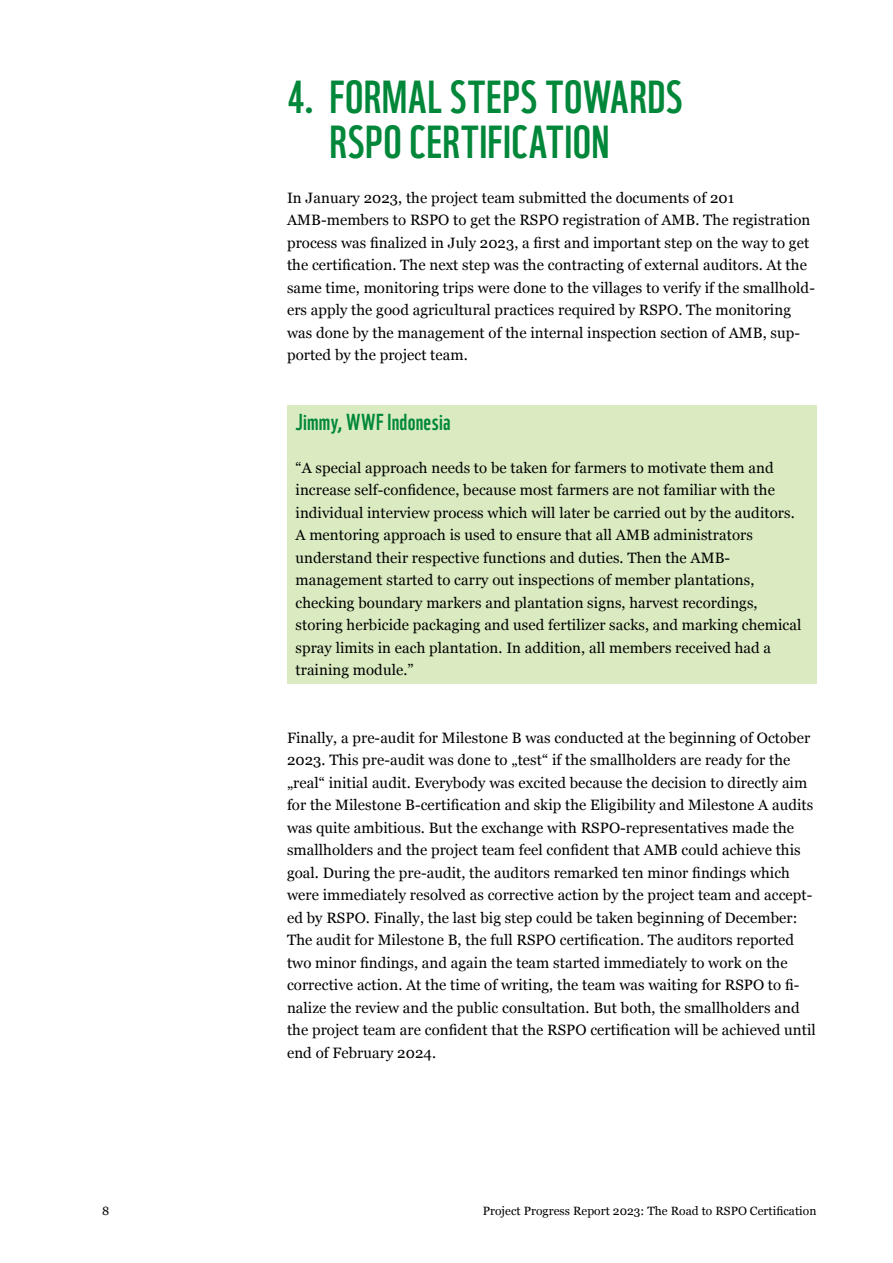
<style>
.page{position:relative;width:893px;height:1263px;background:#fff}
.page>*{position:absolute;margin:0;border:0;box-sizing:border-box;transform-origin:0 0}
.InH_Head{font:45px/45px "WWF";letter-spacing:.01em;color:#008739}
.InH_Kapitelhead{font:22.5px "WWF";letter-spacing:.01em;color:#008739}
.t1{font:15px/22.5px "Georgia";letter-spacing:.005em;color:#000}
.t2{font:12px "Georgia";letter-spacing:.005em;color:#000}
</style>
<div class="page">
<div style="left:287px;top:405px;width:529px;height:279px;background:#daebc1"></div>
<p class="InH_Head" style="left:330px;top:72px;width:355px;text-indent:-43px">4. FORMAL STEPS TOWARDS<br>RSPO CERTIFICATION</p>
<p class="t1" style="left:287px;top:185px;width:529px">In January 2023, the project team submitted the documents of 201<br>AMB-members to RSPO to get the RSPO registration of AMB. The registration process was finalized in July 2023, a first and important step on the way to get the certification. The next step was the contracting of external auditors. At the same time, monitoring trips were done to the villages to verify if the smallhold&shy;ers apply the good agricultural practices required by RSPO. The monitoring was done by the management of the internal inspection section of AMB, sup&shy;ported by the project team.</p>
<p class="InH_Kapitelhead" style="left:296px;top:407px;width:157px">Jimmy, WWF Indonesia</p>
<p class="t1" style="left:296px;top:455px;width:507px">“A special approach needs to be taken for farmers to motivate them and increase self-confidence, because most farmers are not familiar with the individual interview process which will later be carried out by the auditors.<br>A mentoring approach is used to ensure that all AMB administrators understand their respective functions and duties. Then the AMB&shy;management started to carry out inspections of member plantations, checking boundary markers and plantation signs, harvest recordings, storing herbicide packaging and used fertilizer sacks, and marking chemical spray limits in each plantation. In addition, all members received had a training module.”</p>
<p class="t1" style="left:287px;top:725px;width:530px">Finally, a pre-audit for Milestone B was conducted at the beginning of October 2023. This pre-audit was done to „test“ if the smallholders are ready for the „real“ initial audit. Everybody was excited because the decision to directly aim for the Milestone B-certification and skip the Eligibility and Milestone A audits was quite ambitious. But the exchange with RSPO-representatives made the smallholders and the project team feel confident that AMB could achieve this goal. During the pre-audit, the auditors remarked ten minor findings which were immediately resolved as corrective action by the project team and accept&shy;ed by RSPO. Finally, the last big step could be taken beginning of December:<br>The audit for Milestone B, the full RSPO certification. The auditors reported two minor findings, and again the team started immediately to work on the corrective action. At the time of writing, the team was waiting for RSPO to fi&shy;nalize the review and the public consultation. But both, the smallholders and the project team are confident that the RSPO certification will be achieved until end of February 2024.</p>
<p class="t2" style="left:102px;top:1202px;width:9px">8</p>
<p class="t2" style="left:483px;top:1202px;width:335px">Project Progress Report 2023: The Road to RSPO Certification</p>
</div>
